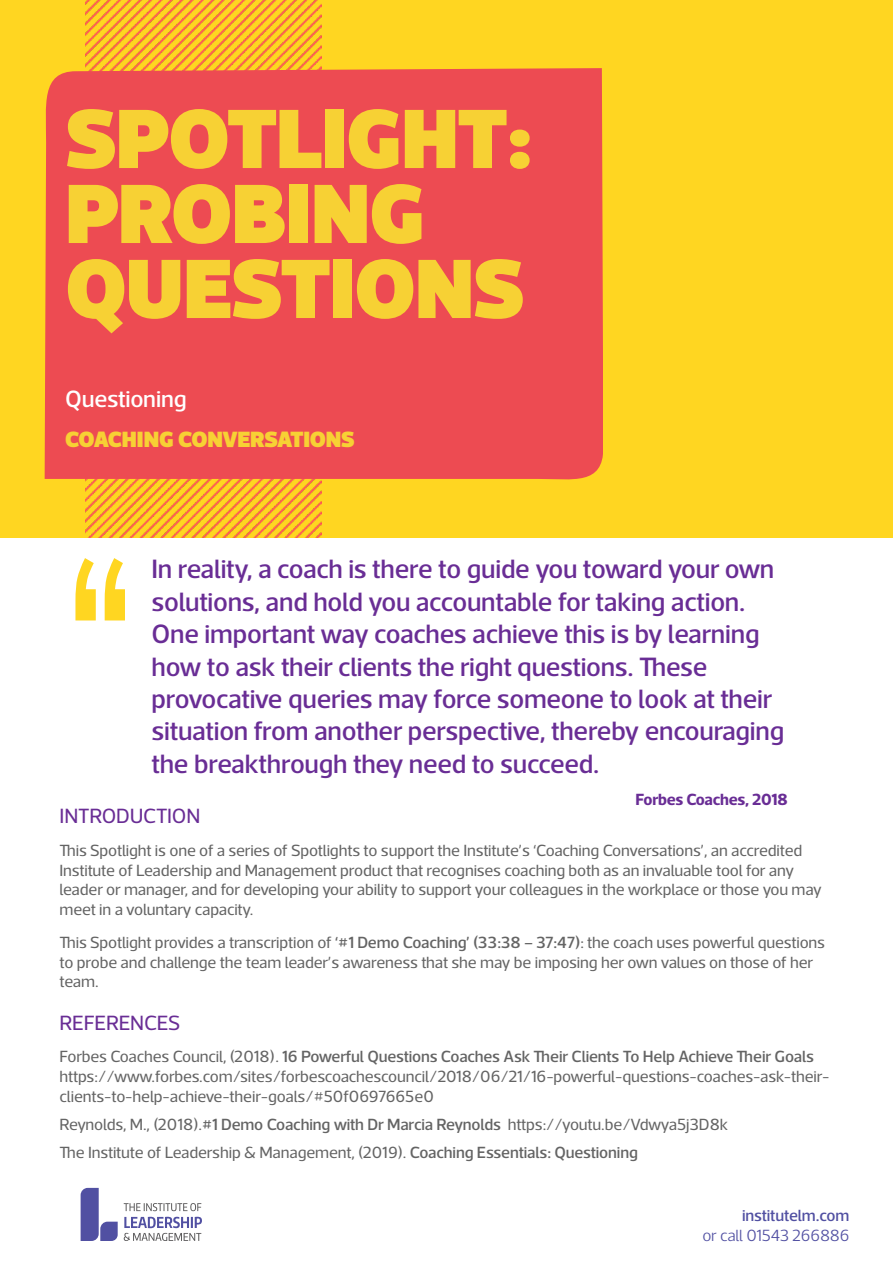
<style>
.page{position:relative;width:893px;height:1263px;background:#fff}
.page>*{position:absolute;margin:0;border:0;box-sizing:border-box;transform-origin:0 0}
.t1{font:900 85.5px/75px "Acto";letter-spacing:-.01em;color:#f7d134}
.t2{font:500 27px/32.4px "Acto";letter-spacing:-.01em;color:#692d95}
.t3{font:500 24px "Acto";letter-spacing:-.01em;color:#fff}
.t4{font:900 22.5px "Acto";letter-spacing:-.01em;color:#f7d134}
.t5{font:21px "Acto";letter-spacing:-.01em;color:#692d95}
.t6{font:16.5px/19.8px "Acto";letter-spacing:-.01em;color:#646464}
.t7{font:700 16.5px "Acto";letter-spacing:-.015em;color:#692d95}
.t8{font:300 16.5px "Acto";letter-spacing:-.01em;color:#5150a2}
.t9{font:500 16.5px "Acto";letter-spacing:-.01em;color:#5150a2}
.s1{font-weight:500}
</style>
<div class="page">
<div style="left:0;top:0;width:893px;height:537px;background:#ffd621"></div>
<svg style="left:75px;top:558px;width:50px;height:62px"></svg>
<img style="left:86px;top:0;width:235px;height:537px">
<div style="left:45px;top:68px;width:558px;height:418px;background:#ed4b52"></div>
<svg style="left:81px;top:1188px;width:37px;height:53px"></svg>
<svg style="left:124px;top:1217px;width:78px;height:24px"></svg>
<svg style="left:124px;top:1203px;width:77px;height:8px"></svg>
<h1 class="t1" style="left:65px;top:99px;width:468px">SPOTLIGHT:<br>PROBING<br>QUESTIONS</h1>
<h3 class="t3" style="left:65px;top:385px;width:123px">Questioning</h3>
<h3 class="t4" style="left:65px;top:425px;width:291px">COACHING CONVERSATIONS</h3>
<p class="t2" style="left:152px;top:552px;width:634px">In reality, a coach is there to guide you toward your own solutions, and hold you accountable for taking action.<br>One important way coaches achieve this is by learning how to ask their clients the right questions. These provocative queries may force someone to look at their situation from another perspective, thereby encouraging the breakthrough they need to succeed.</p>
<p class="t7" style="left:635px;top:790px;width:154px">Forbes Coaches, 2018</p>
<p class="t5" style="left:60px;top:804px;width:142px">INTRODUCTION</p>
<p class="t6" style="left:60px;top:840px;width:764px">This Spotlight is one of a series of Spotlights to support the Institute’s ‘Coaching Conversations’, an accredited Institute of Leadership and Management product that recognises coaching both as an invaluable tool for any leader or manager, and for developing your ability to support your colleagues in the workplace or those you may meet in a voluntary capacity.</p>
<p class="t6" style="left:60px;top:932px;width:767px">This Spotlight provides a transcription of <span class="s1">‘#1 Demo Coaching’ (33:38 – 37:47)</span>: the coach uses powerful questions to probe and challenge the team leader’s awareness that she may be imposing her own values on those of her team.</p>
<p class="t5" style="left:60px;top:1010px;width:122px">REFERENCES</p>
<p class="t6" style="left:60px;top:1046px;width:772px">Forbes Coaches Council, (2018). <span class="s1">16 Powerful Questions Coaches Ask Their Clients To Help Achieve Their Goals </span>https://www.forbes.com/sites/forbescoachescouncil/2018/06/21/16-powerful-questions-coaches-ask-their&shy;clients-to-help-achieve-their-goals/#50f0697665e0</p>
<p class="t6" style="left:60px;top:1110px;width:670px;line-height:28.3px">Reynolds, M., (2018).<span class="s1">#1 Demo Coaching with Dr Marcia Reynolds</span> https://youtu.be/Vdwya5j3D8k<br>The Institute of Leadership &amp; Management, (2019). <span class="s1">Coaching Essentials: Questioning</span></p>
<p class="t9" style="left:742px;top:1206px;width:109px">institutelm.com</p>
<p class="t8" style="left:702px;top:1226px;width:149px">or call 01543 266886</p>
</div>
